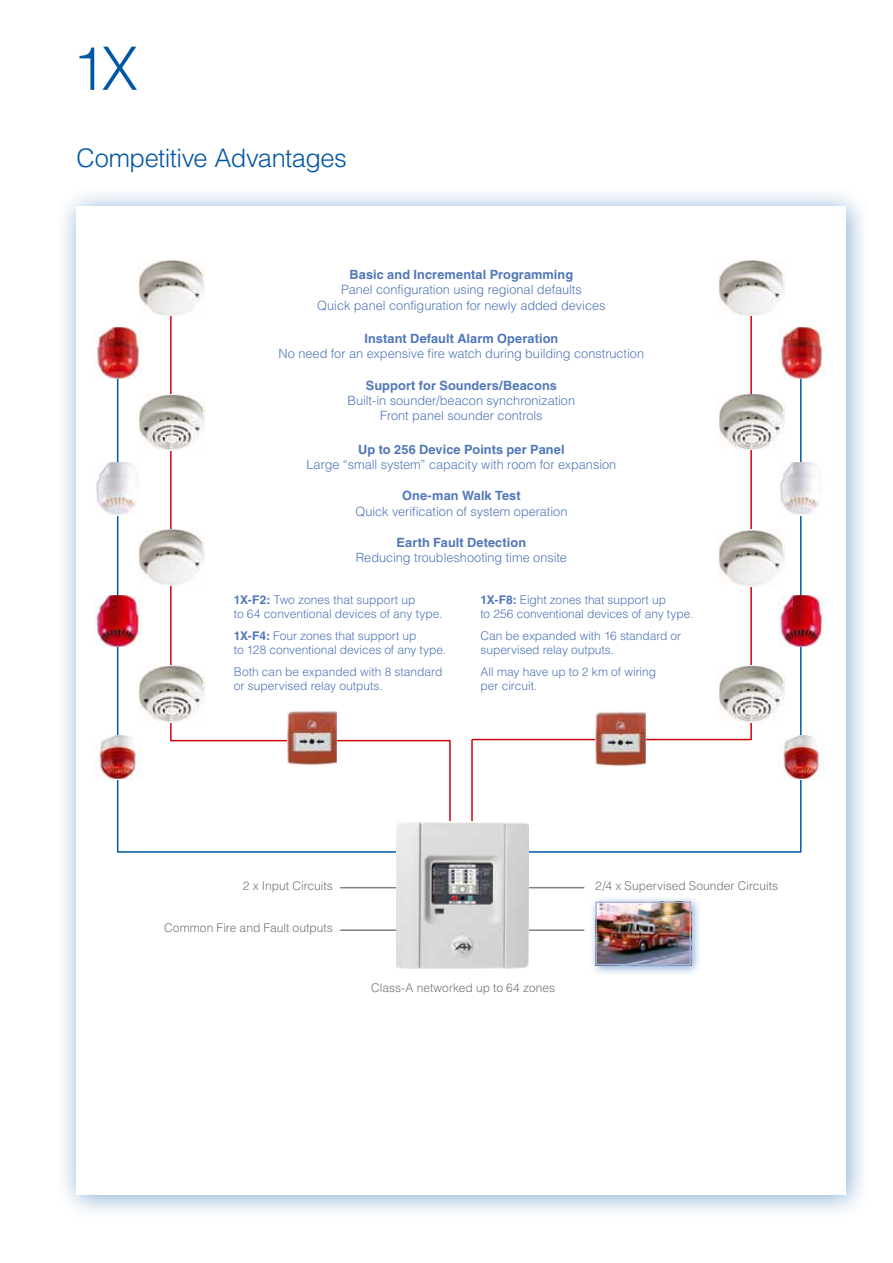
<style>
.page{position:relative;width:893px;height:1263px;background:#fff}
.page>*{position:absolute;margin:0;border:0;box-sizing:border-box;transform-origin:0 0}
.t1{font:300 60px "Helvetica LT Std";color:#0057a3}
.t2{font:300 25.5px "Helvetica LT Std";letter-spacing:-.02em;color:#0057a3}
.t3{font:300 12.75px/15.3px "Helvetica LT Std";letter-spacing:-.005em;color:#5077b8;text-align:center}
.t4{font:700 12.75px "Helvetica LT Std";letter-spacing:.005em;color:#5077b8}
.t5{font:300 12px/14.4px "Helvetica LT Std";letter-spacing:-.005em;color:#5077b8}
.t6{font:300 12px "Helvetica LT Std";color:#757378}
.s1{font-weight:700}
</style>
<div class="page">
<div style="left:54px;top:183px;width:817px;height:1037px;background:#0057a3;opacity:.5"></div>
<div style="left:77px;top:206px;width:769px;height:989px;background:#fff"></div>
<svg style="left:116px;top:362px;width:280px;height:491px"></svg>
<svg style="left:169px;top:273px;width:282px;height:552px"></svg>
<img style="left:719px;top:259px;width:65px;height:57px">
<img style="left:138px;top:259px;width:66px;height:57px">
<img style="left:138px;top:395px;width:66px;height:55px">
<img style="left:138px;top:665px;width:66px;height:57px">
<img style="left:138px;top:530px;width:66px;height:55px">
<img style="left:95px;top:327px;width:46px;height:51px">
<img style="left:96px;top:462px;width:45px;height:53px">
<img style="left:95px;top:595px;width:46px;height:51px">
<img style="left:95px;top:736px;width:46px;height:43px">
<div style="left:588px;top:894px;width:114px;height:82px;background:#0057a3;opacity:.5"></div>
<img style="left:598px;top:904px;width:90px;height:58px">
<div style="left:595px;top:901px;width:96px;height:64px;border:2px solid #a1b1d9"></div>
<img style="left:287px;top:710px;width:50px;height:55px">
<hr style="left:340px;top:887px;width:60px;height:1px;background:#818084">
<hr style="left:340px;top:929px;width:60px;height:2px;background:#818084">
<hr style="left:525px;top:887px;width:59px;height:1px;background:#818084">
<hr style="left:524px;top:929px;width:60px;height:2px;background:#818084">
<svg style="left:523px;top:360px;width:279px;height:493px"></svg>
<img style="left:396px;top:822px;width:132px;height:147px">
<img style="left:778px;top:327px;width:47px;height:51px">
<img style="left:778px;top:462px;width:41px;height:53px">
<img style="left:778px;top:595px;width:47px;height:51px">
<img style="left:778px;top:736px;width:47px;height:43px">
<h1 class="t1" style="left:72px;top:31px;width:67px">1X</h1>
<h2 class="t2" style="left:77px;top:142px;width:272px">Competitive Advantages</h2>
<p class="t4" style="left:350px;top:267px;width:225px">Basic and Incremental Programming</p>
<p class="t3" style="left:317px;top:282px;width:290px">Panel configuration using regional defaults<br>Quick panel configuration for newly added devices</p>
<p class="t4" style="left:364px;top:331px;width:195px">Instant Default Alarm Operation</p>
<p class="t3" style="left:279px;top:346px;width:367px">No need for an expensive fire watch during building construction</p>
<p class="t4" style="left:366px;top:377px;width:193px">Support for Sounders/Beacons</p>
<p class="t3" style="left:348px;top:393px;width:229px">Built-in sounder/beacon synchronization<br>Front panel sounder controls</p>
<p class="t4" style="left:358px;top:441px;width:208px">Up to 256 Device Points per Panel</p>
<p class="t3" style="left:306px;top:456px;width:312px">Large “small system” capacity with room for expansion</p>
<p class="t4" style="left:402px;top:488px;width:120px">One-man Walk Test</p>
<p class="t3" style="left:355px;top:503px;width:214px">Quick verification of system operation</p>
<p class="t4" style="left:397px;top:535px;width:131px">Earth Fault Detection</p>
<p class="t3" style="left:356px;top:550px;width:213px">Reducing troubleshooting time onsite</p>
<p class="t5" style="left:234px;top:592px;width:210px"><span class="s1">1X-F2:</span> Two zones that support up<br>to 64 conventional devices of any type.</p>
<p class="t5" style="left:234px;top:628px;width:214px"><span class="s1">1X-F4:</span> Four zones that support up<br>to 128 conventional devices of any type.</p>
<p class="t5" style="left:234px;top:664px;width:210px">Both can be expanded with 8 standard or supervised relay outputs.</p>
<p class="t5" style="left:480px;top:592px;width:215px"><span class="s1">1X-F8:</span> Eight zones that support up<br>to 256 conventional devices of any type.</p>
<p class="t5" style="left:480px;top:628px;width:202px">Can be expanded with 16 standard or supervised relay outputs.</p>
<p class="t5" style="left:480px;top:664px;width:177px">All may have up to 2 km of wiring per circuit.</p>
<p class="t6" style="left:243px;top:878px;width:91px">2 x Input Circuits</p>
<p class="t6" style="left:164px;top:921px;width:170px">Common Fire and Fault outputs</p>
<p class="t6" style="left:371px;top:980px;width:186px">Class-A networked up to 64 zones</p>
<p class="t6" style="left:595px;top:878px;width:184px">2/4 x Supervised Sounder Circuits</p>
</div>
